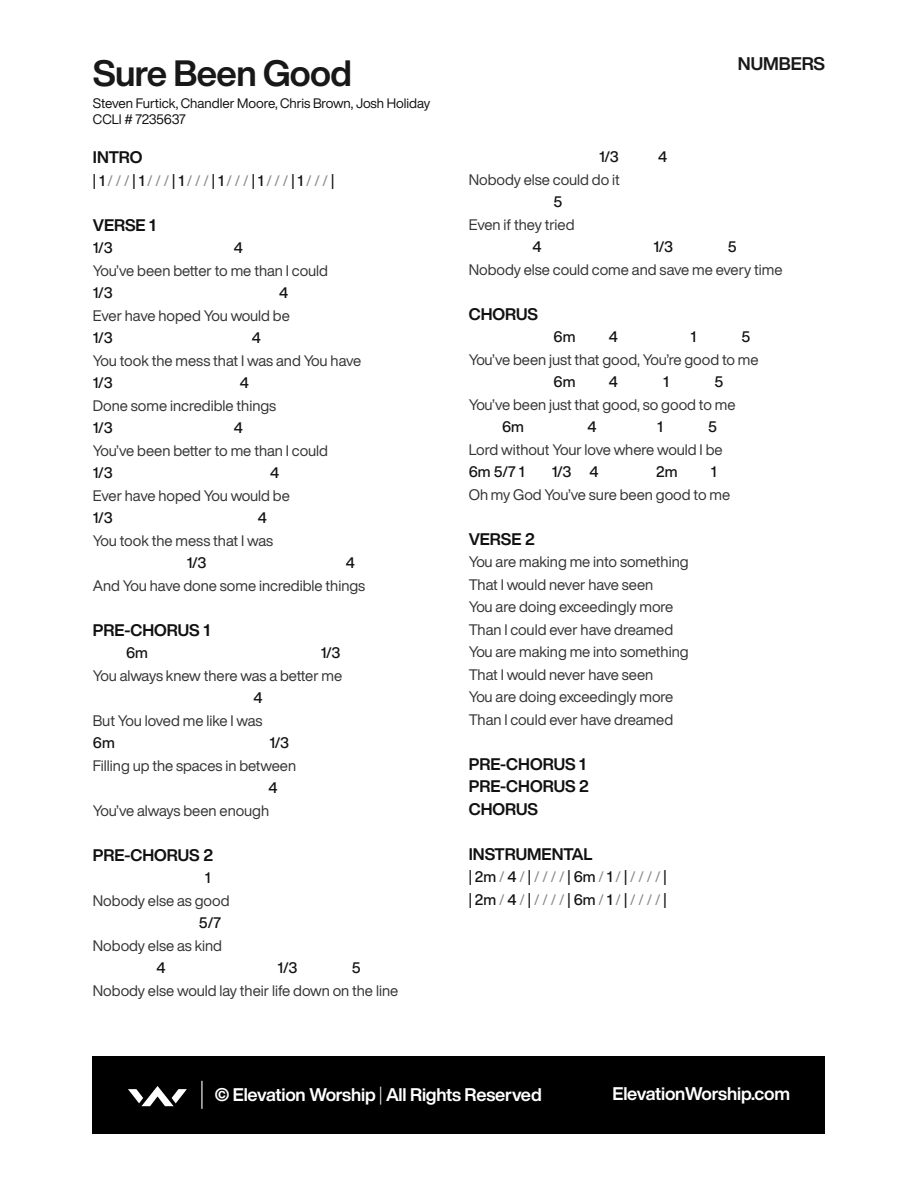
<style>
.page{position:relative;width:918px;height:1188px;background:#fff}
.page>*{position:absolute;margin:0;border:0;box-sizing:border-box;transform-origin:0 0}
.t1{font:700 36px "Helvetica Now Display";letter-spacing:-.02em;color:#181818}
.t2{font:700 18px "Helvetica Now Display";letter-spacing:-.01em;color:#fff}
.t3{font:700 18px "Helvetica Now Display";color:#181818}
.t4{font:700 16.5px/22.5px "Helvetica Now Display";color:#121111}
.t5{font:15px/22.5px "Helvetica Now Display";color:#343433}
.t6{font:500 15px "Helvetica Now Display";letter-spacing:-.005em;color:#131313}
.t7{font:15px/22.5px "Helvetica Now Display";color:#888787}
.t8{font:13.5px/16.5px "Helvetica Now Display";color:#121111}
.s1{font-weight:500;color:#131313}
.s2{font-weight:300}
</style>
<div class="page">
<div style="left:93px;top:1056px;width:732px;height:78px;background:#000"></div>
<svg style="left:128px;top:1086px;width:59px;height:20px"></svg>
<svg style="left:201px;top:1081px;width:1px;height:28px"></svg>
<h1 class="t1" style="left:93px;top:48px;width:260px">Sure Been Good</h1>
<p class="t3" style="left:738px;top:51px;width:89px">NUMBERS</p>
<p class="t8" style="left:93px;top:95px;width:339px">Steven Furtick, Chandler Moore, Chris Brown, Josh Holiday<br>CCLI # 7235637</p>
<p class="t4" style="left:93px;top:146px;width:51px">INTRO</p>
<p class="t7" style="left:93px;top:169px;width:243px"><span class="s1">| 1</span> / / / <span class="s1">|1</span> / / / <span class="s1">|1</span> / / / <span class="s1">|1</span> / / / <span class="s1">| 1</span> / / / <span class="s1">|1</span> / / / <span class="s1">|</span></p>
<p class="t4" style="left:93px;top:214px;width:64px">VERSE 1</p>
<p class="t6" style="left:93px;top:238px;width:21px">1/3</p>
<p class="t6" style="left:234px;top:238px;width:11px">4</p>
<p class="t5" style="left:93px;top:259px;width:237px">You’ve been better to me than I could</p>
<p class="t6" style="left:93px;top:283px;width:21px">1/3</p>
<p class="t6" style="left:279px;top:283px;width:11px">4</p>
<p class="t5" style="left:93px;top:304px;width:199px">Ever have hoped You would be</p>
<p class="t6" style="left:93px;top:328px;width:21px">1/3</p>
<p class="t6" style="left:252px;top:328px;width:11px">4</p>
<p class="t5" style="left:93px;top:349px;width:270px">You took the mess that I was and You have</p>
<p class="t6" style="left:93px;top:373px;width:21px">1/3</p>
<p class="t6" style="left:240px;top:373px;width:11px">4</p>
<p class="t5" style="left:93px;top:394px;width:185px">Done some incredible things</p>
<p class="t6" style="left:93px;top:418px;width:21px">1/3</p>
<p class="t6" style="left:234px;top:418px;width:11px">4</p>
<p class="t5" style="left:93px;top:439px;width:237px">You’ve been better to me than I could</p>
<p class="t6" style="left:93px;top:463px;width:21px">1/3</p>
<p class="t6" style="left:270px;top:463px;width:11px">4</p>
<p class="t5" style="left:93px;top:484px;width:199px">Ever have hoped You would be</p>
<p class="t6" style="left:93px;top:508px;width:21px">1/3</p>
<p class="t6" style="left:258px;top:508px;width:11px">4</p>
<p class="t5" style="left:93px;top:529px;width:182px">You took the mess that I was</p>
<p class="t6" style="left:187px;top:553px;width:21px">1/3</p>
<p class="t6" style="left:346px;top:553px;width:11px">4</p>
<p class="t5" style="left:93px;top:574px;width:274px">And You have done some incredible things</p>
<p class="t4" style="left:93px;top:619px;width:119px">PRE-CHORUS 1</p>
<p class="t6" style="left:126px;top:643px;width:23px">6m</p>
<p class="t6" style="left:321px;top:643px;width:21px">1/3</p>
<p class="t5" style="left:93px;top:664px;width:251px">You always knew there was a better me</p>
<p class="t6" style="left:253px;top:688px;width:11px">4</p>
<p class="t5" style="left:93px;top:709px;width:171px">But You loved me like I was</p>
<p class="t6" style="left:93px;top:733px;width:23px">6m</p>
<p class="t6" style="left:269px;top:733px;width:21px">1/3</p>
<p class="t5" style="left:93px;top:754px;width:205px">Filling up the spaces in between</p>
<p class="t6" style="left:269px;top:778px;width:11px">4</p>
<p class="t5" style="left:93px;top:799px;width:178px">You’ve always been enough</p>
<p class="t4" style="left:93px;top:844px;width:122px">PRE-CHORUS 2</p>
<p class="t6" style="left:205px;top:868px;width:7px">1</p>
<p class="t5" style="left:93px;top:889px;width:138px">Nobody else as good</p>
<p class="t6" style="left:199px;top:913px;width:24px">5/7</p>
<p class="t5" style="left:93px;top:934px;width:131px">Nobody else as kind</p>
<p class="t6" style="left:157px;top:958px;width:11px">4</p>
<p class="t6" style="left:278px;top:958px;width:21px">1/3</p>
<p class="t6" style="left:352px;top:958px;width:10px">5</p>
<p class="t5" style="left:93px;top:979px;width:307px">Nobody else would lay their life down on the line</p>
<p class="t6" style="left:599px;top:146px;width:21px">1/3</p>
<p class="t6" style="left:658px;top:146px;width:11px">4</p>
<p class="t5" style="left:469px;top:168px;width:153px">Nobody else could do it</p>
<p class="t6" style="left:554px;top:191px;width:10px">5</p>
<p class="t5" style="left:469px;top:213px;width:107px">Even if they tried</p>
<p class="t6" style="left:532px;top:236px;width:11px">4</p>
<p class="t6" style="left:654px;top:236px;width:21px">1/3</p>
<p class="t6" style="left:728px;top:236px;width:10px">5</p>
<p class="t5" style="left:469px;top:258px;width:315px">Nobody else could come and save me every time</p>
<p class="t4" style="left:469px;top:303px;width:71px">CHORUS</p>
<p class="t6" style="left:554px;top:326px;width:23px">6m</p>
<p class="t6" style="left:609px;top:326px;width:11px">4</p>
<p class="t6" style="left:691px;top:326px;width:7px">1</p>
<p class="t6" style="left:742px;top:326px;width:10px">5</p>
<p class="t5" style="left:469px;top:348px;width:292px">You’ve been just that good, You’re good to me</p>
<p class="t6" style="left:554px;top:371px;width:23px">6m</p>
<p class="t6" style="left:609px;top:371px;width:11px">4</p>
<p class="t6" style="left:663px;top:371px;width:7px">1</p>
<p class="t6" style="left:714px;top:371px;width:10px">5</p>
<p class="t5" style="left:469px;top:393px;width:268px">You’ve been just that good, so good to me</p>
<p class="t6" style="left:502px;top:416px;width:23px">6m</p>
<p class="t6" style="left:588px;top:416px;width:11px">4</p>
<p class="t6" style="left:657px;top:416px;width:7px">1</p>
<p class="t6" style="left:708px;top:416px;width:10px">5</p>
<p class="t5" style="left:469px;top:438px;width:255px">Lord without Your love where would I be</p>
<p class="t6" style="left:469px;top:461px;width:57px">6m 5/7 1</p>
<p class="t6" style="left:552px;top:461px;width:48px">1/3 4</p>
<p class="t6" style="left:656px;top:461px;width:23px">2m</p>
<p class="t6" style="left:711px;top:461px;width:7px">1</p>
<p class="t5" style="left:469px;top:483px;width:263px">Oh my God You’ve sure been good to me</p>
<p class="t4" style="left:469px;top:528px;width:68px">VERSE 2</p>
<p class="t5" style="left:469px;top:550px;width:221px">You are making me into something<br>That I would never have seen<br>You are doing exceedingly more<br>Than I could ever have dreamed<br>You are making me into something<br>That I would never have seen<br>You are doing exceedingly more<br>Than I could ever have dreamed</p>
<p class="t4" style="left:469px;top:753px;width:122px">PRE-CHORUS 1<br>PRE-CHORUS 2<br>CHORUS</p>
<p class="t4" style="left:469px;top:843px;width:125px">INSTRUMENTAL</p>
<p class="t7" style="left:469px;top:865px;width:200px"><span class="s1">| 2m</span> / <span class="s1">4</span> / <span class="s1">|</span> / / / / <span class="s1">| 6m</span> / <span class="s1">1</span> / <span class="s1">|</span> / / / / <span class="s1">| | 2m</span> / <span class="s1">4</span> / <span class="s1">|</span> / / / / <span class="s1">| 6m</span> / <span class="s1">1</span> / <span class="s1">|</span> / / / / <span class="s1">|</span></p>
<p class="t2" style="left:215px;top:1082px;width:328px">© Elevation Worship <span class="s2">|</span> All Rights Reserved</p>
<p class="t2" style="left:613px;top:1082px;width:179px">ElevationWorship.com</p>
</div>
